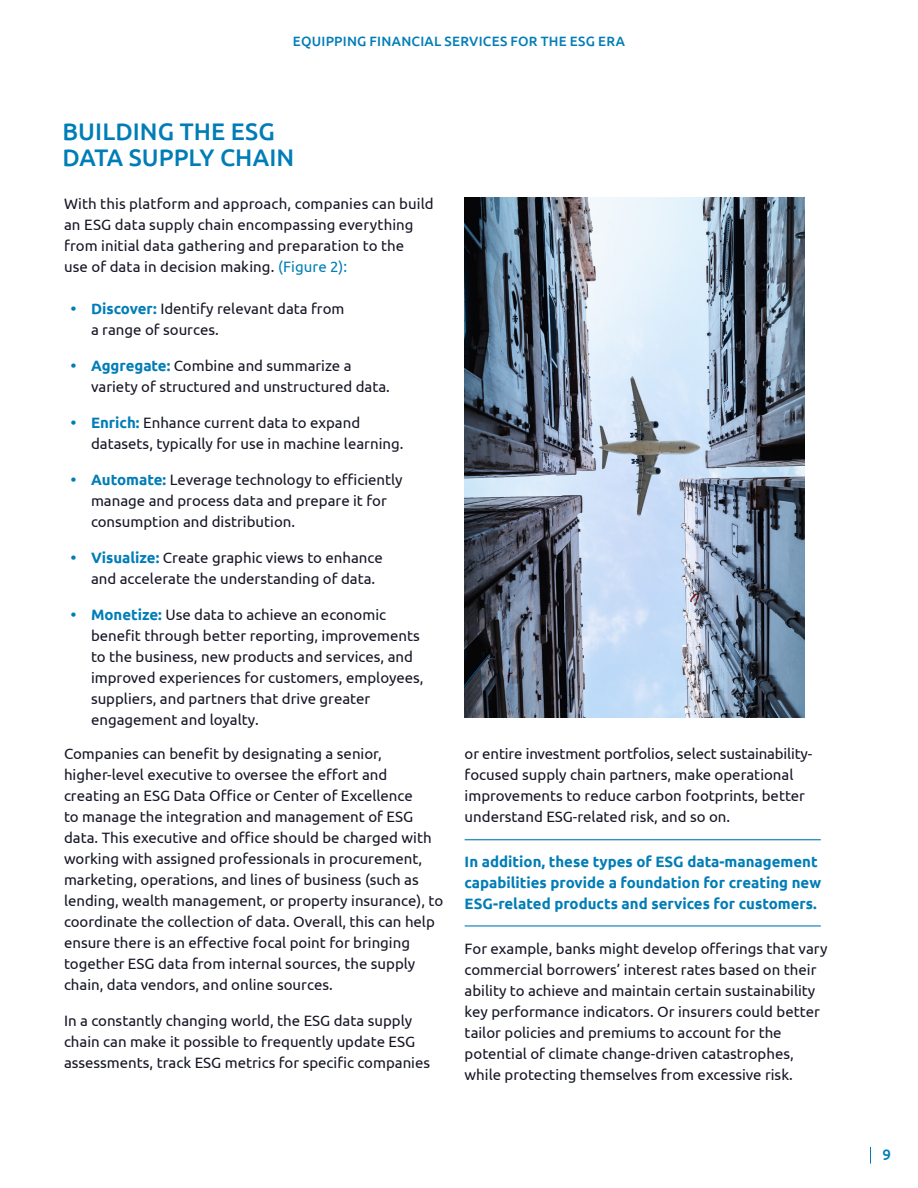
<style>
.page{position:relative;width:918px;height:1188px;background:#fff}
.page>*{position:absolute;margin:0;border:0;box-sizing:border-box;transform-origin:0 0}
.t1{font:500 24px/25.5px "Ubuntu";letter-spacing:.005em;color:#007db7}
.t2{font:15px/21px "Ubuntu";color:#151625}
.t3{font:700 15px/21px "Ubuntu";color:#007db7}
.t4{font:500 15px "Ubuntu";color:#007db7}
.t5{font:500 13.5px "Ubuntu";letter-spacing:.02em;color:#007db7}
.s1{color:#007db7}
.s2{font-weight:700;color:#007db7}
</style>
<div class="page">
<img style="left:465px;top:197px;width:340px;height:520px">
<hr style="left:465px;top:839px;width:356px;height:1px;background:#007db7">
<hr style="left:465px;top:925px;width:356px;height:2px;background:#007db7">
<svg style="left:870px;top:1147px;width:1px;height:17px"></svg>
<p class="t5" style="left:293px;top:33px;width:334px">EQUIPPING FINANCIAL SERVICES FOR THE ESG ERA</p>
<h1 class="t1" style="left:63px;top:118px;width:233px">BUILDING THE ESG<br>DATA SUPPLY CHAIN</h1>
<p class="t2" style="left:64px;top:192px;width:371px">With this platform and approach, companies can build an ESG data supply chain encompassing everything from initial data gathering and preparation to the<br>use of data in decision making. <span class="s1">(Figure 2):</span></p>
<p class="t2" style="left:91px;top:297px;width:255px;text-indent:-20px"><span class="s2">• Discover:</span> Identify relevant data from a range of sources.</p>
<p class="t2" style="left:91px;top:354px;width:300px;text-indent:-20px"><span class="s2">• Aggregate:</span> Combine and summarize a variety of structured and unstructured data.</p>
<p class="t2" style="left:91px;top:411px;width:314px;text-indent:-20px"><span class="s2">• Enrich:</span> Enhance current data to expand datasets, typically for use in machine learning.</p>
<p class="t2" style="left:91px;top:468px;width:313px;text-indent:-20px"><span class="s2">• Automate:</span> Leverage technology to efficiently manage and process data and prepare it for consumption and distribution.</p>
<p class="t2" style="left:91px;top:546px;width:293px;text-indent:-20px"><span class="s2">• Visualize:</span> Create graphic views to enhance and accelerate the understanding of data.</p>
<p class="t2" style="left:91px;top:603px;width:334px;text-indent:-20px"><span class="s2">• Monetize:</span> Use data to achieve an economic benefit through better reporting, improvements to the business, new products and services, and improved experiences for customers, employees, suppliers, and partners that drive greater engagement and loyalty.</p>
<p class="t2" style="left:64px;top:743px;width:381px">Companies can benefit by designating a senior, higher-level executive to oversee the effort and creating an ESG Data Office or Center of Excellence<br>to manage the integration and management of ESG data. This executive and office should be charged with working with assigned professionals in procurement, marketing, operations, and lines of business (such as lending, wealth management, or property insurance), to coordinate the collection of data. Overall, this can help ensure there is an effective focal point for bringing together ESG data from internal sources, the supply chain, data vendors, and online sources.</p>
<p class="t2" style="left:64px;top:1010px;width:368px">In a constantly changing world, the ESG data supply chain can make it possible to frequently update ESG assessments, track ESG metrics for specific companies</p>
<p class="t2" style="left:465px;top:742px;width:349px">or entire investment portfolios, select sustainability&shy;focused supply chain partners, make operational improvements to reduce carbon footprints, better understand ESG-related risk, and so on.</p>
<p class="t3" style="left:465px;top:851px;width:358px">In addition, these types of ESG data-management capabilities provide a foundation for creating new<br>ESG-related products and services for customers.</p>
<p class="t2" style="left:465px;top:937px;width:364px">For example, banks might develop offerings that vary commercial borrowers’ interest rates based on their ability to achieve and maintain certain sustainability key performance indicators. Or insurers could better tailor policies and premiums to account for the potential of climate change-driven catastrophes, while protecting themselves from excessive risk.</p>
<p class="t4" style="left:882px;top:1145px;width:10px">9</p>
</div>
